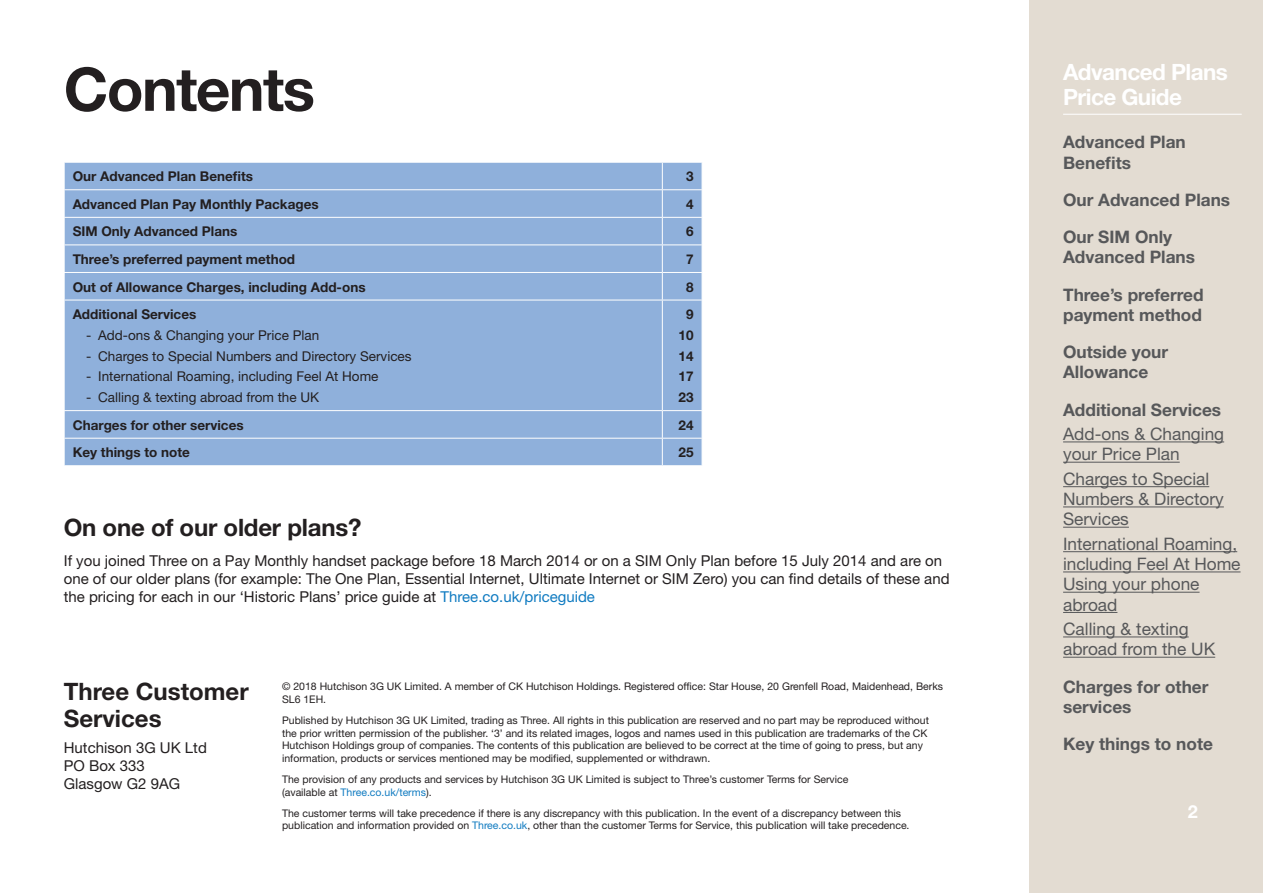
<style>
.page{position:relative;width:1263px;height:893px;background:#fff}
.page>*{position:absolute;margin:0;border:0;box-sizing:border-box;transform-origin:0 0}
.titles_h1_notoc{font:700 60.15px "Helvetica Neue LT";letter-spacing:-.025em;color:#231f20}
.titles_h2_notoc{font:700 24px/27px "Helvetica Neue LT";color:#231f20}
.t1{font:700 22.5px "Helvetica Neue LT";letter-spacing:-.025em;color:#fff}
.t2{font:700 18px "Helvetica Neue LT";color:#fff}
.toc_1{font:700 17.25px/20.2px "Helvetica Neue LT";color:#57585a}
.toc_2{font:17.25px/20.2px "Helvetica Neue LT";color:#57585a}
.text_body{font:15px/18px "Helvetica Neue LT";color:#231f20}
.table_copy_left{font:700 13.5px "Helvetica Neue LT";color:#231f20}
.table_copy_left-2{font:13.5px "Helvetica Neue LT";color:#231f20}
.table_copy_right{font:700 13.5px "Helvetica Neue LT";color:#231f20}
.t3{font:10.5px/12.6px "Helvetica Neue LT";color:#231f20}
.s1{color:#107bc1}
</style>
<div class="page">
<div style="left:1029px;top:0;width:234px;height:893px;background:#e3dcd2"></div>
<hr style="left:1063px;top:114px;width:179px;height:1px;background:#fff">
<div style="left:65px;top:163px;width:637px;height:302px;background:#8fb0db"></div>
<hr style="left:64px;top:189px;width:598px;height:1px;background:#fff">
<hr style="left:662px;top:189px;width:40px;height:1px;background:#fff">
<hr style="left:64px;top:217px;width:598px;height:1px;background:#fff">
<hr style="left:662px;top:217px;width:40px;height:1px;background:#fff">
<hr style="left:64px;top:245px;width:598px;height:1px;background:#fff">
<hr style="left:662px;top:245px;width:40px;height:1px;background:#fff">
<hr style="left:64px;top:272px;width:598px;height:1px;background:#fff">
<svg style="left:64px;top:163px;width:1px;height:137px"></svg>
<hr style="left:662px;top:272px;width:40px;height:1px;background:#fff">
<svg style="left:662px;top:163px;width:1px;height:137px"></svg>
<hr style="left:64px;top:300px;width:598px;height:1px;background:#fff">
<hr style="left:662px;top:300px;width:40px;height:1px;background:#fff">
<hr style="left:662px;top:300px;width:1px;height:110px;background:#fff">
<hr style="left:64px;top:410px;width:598px;height:1px;background:#fff">
<hr style="left:662px;top:410px;width:40px;height:1px;background:#fff">
<hr style="left:64px;top:438px;width:598px;height:1px;background:#fff">
<svg style="left:64px;top:411px;width:1px;height:54px"></svg>
<hr style="left:662px;top:438px;width:40px;height:1px;background:#fff">
<svg style="left:662px;top:411px;width:1px;height:54px"></svg>
<hr style="left:1063px;top:441px;width:161px;height:1px;background:#57585a">
<hr style="left:1063px;top:462px;width:117px;height:1px;background:#57585a">
<hr style="left:1063px;top:486px;width:146px;height:1px;background:#57585a">
<hr style="left:1063px;top:506px;width:161px;height:1px;background:#57585a">
<hr style="left:1063px;top:527px;width:66px;height:1px;background:#57585a">
<hr style="left:1063px;top:551px;width:174px;height:1px;background:#57585a">
<hr style="left:1063px;top:571px;width:177px;height:1px;background:#57585a">
<hr style="left:1063px;top:592px;width:136px;height:1px;background:#57585a">
<hr style="left:1063px;top:612px;width:54px;height:1px;background:#57585a">
<hr style="left:1063px;top:636px;width:126px;height:1px;background:#57585a">
<hr style="left:1063px;top:657px;width:152px;height:1px;background:#57585a">
<p class="titles_h1_notoc" style="left:64px;top:52px;width:253px">Contents</p>
<p class="table_copy_left" style="left:73px;top:168px;width:182px">Our Advanced Plan Benefits</p>
<p class="table_copy_right" style="left:686px;top:168px;width:9px">3</p>
<p class="table_copy_left" style="left:73px;top:196px;width:248px">Advanced Plan Pay Monthly Packages</p>
<p class="table_copy_right" style="left:686px;top:196px;width:9px">4</p>
<p class="table_copy_left" style="left:73px;top:223px;width:166px">SIM Only Advanced Plans</p>
<p class="table_copy_right" style="left:686px;top:223px;width:9px">6</p>
<p class="table_copy_left" style="left:73px;top:251px;width:224px">Three’s preferred payment method</p>
<p class="table_copy_right" style="left:686px;top:251px;width:9px">7</p>
<p class="table_copy_left" style="left:73px;top:278px;width:294px">Out of Allowance Charges, including Add-ons</p>
<p class="table_copy_right" style="left:686px;top:278px;width:9px">8</p>
<p class="table_copy_left" style="left:73px;top:306px;width:125px">Additional Services</p>
<p class="table_copy_left-2" style="left:86px;top:327px;width:235px">- Add-ons &amp; Changing your Price Plan</p>
<p class="table_copy_left-2" style="left:86px;top:348px;width:327px">- Charges to Special Numbers and Directory Services</p>
<p class="table_copy_left-2" style="left:86px;top:368px;width:294px">- International Roaming, including Feel At Home</p>
<p class="table_copy_left-2" style="left:86px;top:389px;width:235px">- Calling &amp; texting abroad from the UK</p>
<p class="table_copy_right" style="left:686px;top:306px;width:9px">9</p>
<p class="table_copy_right" style="left:678px;top:327px;width:17px">10</p>
<p class="table_copy_right" style="left:678px;top:347px;width:17px">14</p>
<p class="table_copy_right" style="left:678px;top:368px;width:17px">17</p>
<p class="table_copy_right" style="left:678px;top:389px;width:17px">23</p>
<p class="table_copy_left" style="left:73px;top:416px;width:173px">Charges for other services</p>
<p class="table_copy_right" style="left:678px;top:416px;width:17px">24</p>
<p class="table_copy_left" style="left:73px;top:444px;width:119px">Key things to note</p>
<p class="table_copy_right" style="left:678px;top:444px;width:17px">25</p>
<p class="titles_h2_notoc" style="left:64px;top:513px;width:299px">On one of our older plans?</p>
<p class="text_body" style="left:64px;top:552px;width:887px">If you joined Three on a Pay Monthly handset package before 18 March 2014 or on a SIM Only Plan before 15 July 2014 and are on one of our older plans (for example: The One Plan, Essential Internet, Ultimate Internet or SIM Zero) you can find details of these and the pricing for each in our ‘Historic Plans’ price guide at <span class="s1">Three.co.uk/priceguide</span></p>
<p class="titles_h2_notoc" style="left:64px;top:677px;width:186px">Three Customer<br>Services</p>
<p class="text_body" style="left:64px;top:739px;width:145px">Hutchison 3G UK Ltd</p>
<p class="text_body" style="left:64px;top:757px;width:83px">PO Box 333</p>
<p class="text_body" style="left:64px;top:775px;width:118px">Glasgow G2 9AG</p>
<p class="t3" style="left:282px;top:680px;width:662px">© 2018 Hutchison 3G UK Limited. A member of CK Hutchison Holdings. Registered office: Star House, 20 Grenfell Road, Maidenhead, Berks<br>SL6 1EH.</p>
<p class="t3" style="left:282px;top:714px;width:648px">Published by Hutchison 3G UK Limited, trading as Three. All rights in this publication are reserved and no part may be reproduced without the prior written permission of the publisher. ‘3’ and its related images, logos and names used in this publication are trademarks of the CK Hutchison Holdings group of companies. The contents of this publication are believed to be correct at the time of going to press, but any information, products or services mentioned may be modified, supplemented or withdrawn.</p>
<p class="t3" style="left:282px;top:773px;width:568px">The provision of any products and services by Hutchison 3G UK Limited is subject to Three’s customer Terms for Service (available at <span class="s1">Three.co.uk/terms</span>).</p>
<p class="t3" style="left:282px;top:806px;width:629px">The customer terms will take precedence if there is any discrepancy with this publication. In the event of a discrepancy between this publication and information provided on <span class="s1">Three.co.uk</span>, other than the customer Terms for Service, this publication will take precedence.</p>
<h3 class="t1" style="left:1063px;top:58px;width:166px">Advanced Plans</h3>
<h3 class="t1" style="left:1063px;top:83px;width:120px">Price Guide</h3>
<p class="toc_1" style="left:1063px;top:132px;width:124px">Advanced Plan<br>Benefits</p>
<p class="toc_1" style="left:1063px;top:189px;width:169px">Our Advanced Plans</p>
<p class="toc_1" style="left:1063px;top:226px;width:133px">Our SIM Only<br>Advanced Plans</p>
<p class="toc_1" style="left:1063px;top:284px;width:142px">Three’s preferred payment method</p>
<p class="toc_1" style="left:1063px;top:342px;width:107px">Outside your<br>Allowance</p>
<p class="toc_1" style="left:1063px;top:399px;width:160px">Additional Services</p>
<p class="toc_2" style="left:1063px;top:424px;width:163px">Add-ons &amp; Changing your Price Plan</p>
<p class="toc_2" style="left:1063px;top:468px;width:162px">Charges to Special<br>Numbers &amp; Directory<br>Services</p>
<p class="toc_2" style="left:1063px;top:533px;width:179px">International Roaming, including Feel At Home<br>Using your phone abroad</p>
<p class="toc_2" style="left:1063px;top:619px;width:154px">Calling &amp; texting abroad from the UK</p>
<p class="toc_1" style="left:1063px;top:676px;width:147px">Charges for other services</p>
<p class="toc_1" style="left:1063px;top:734px;width:151px">Key things to note</p>
<h3 class="t2" style="left:1188px;top:801px;width:12px">2</h3>
</div>
